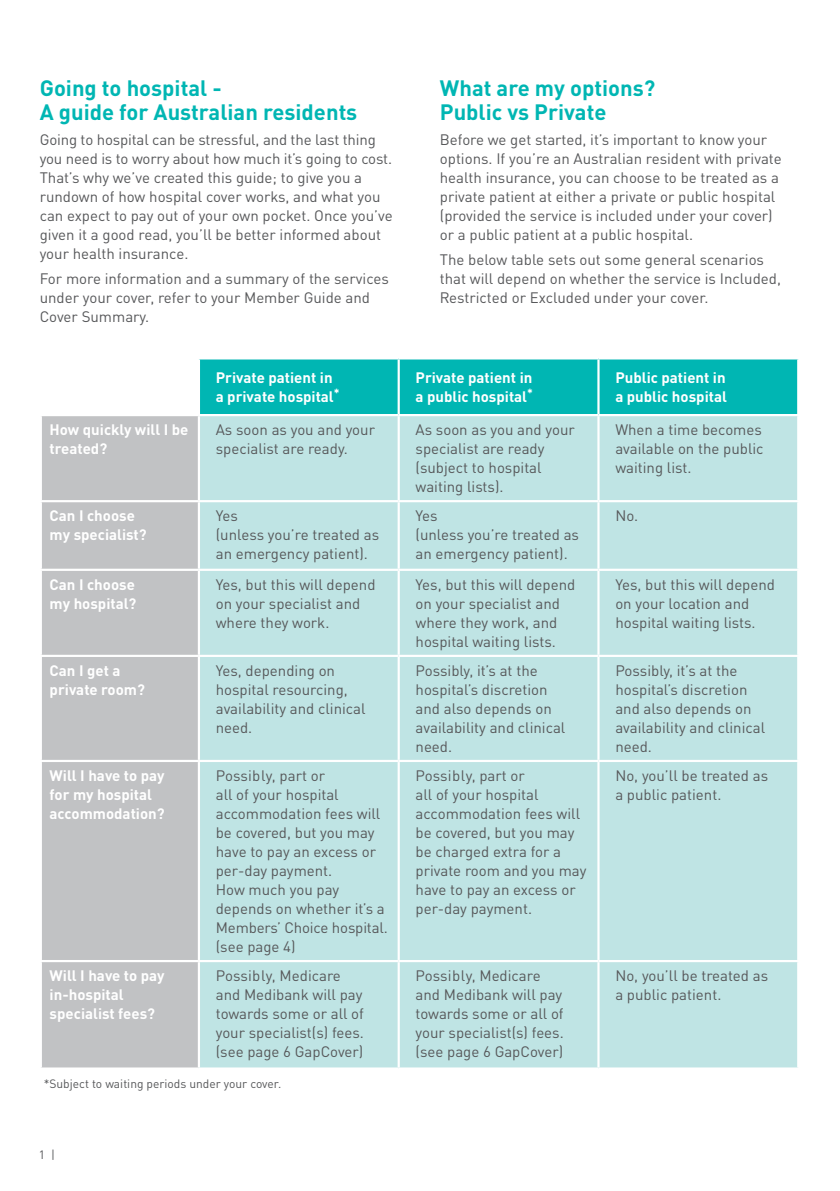
<style>
.page{position:relative;width:840px;height:1191px;background:#fff}
.page>*{position:absolute;margin:0;border:0;box-sizing:border-box;transform-origin:0 0}
.t1{font:700 22px/24px "DINOT";color:#00b6b3}
.t2{font:15px/19px "DINOT";color:#57585a}
.t3{font:700 15px/19px "DINOT";color:#fff}
.t4{font:12px "DINOT";color:#57585a}
</style>
<div class="page">
<div style="left:200px;top:359px;width:596px;height:55px;background:#00b6b3"></div>
<div style="left:42px;top:416px;width:156px;height:651px;background:#c1c2c4"></div>
<div style="left:200px;top:416px;width:596px;height:651px;background:#bfe4e4"></div>
<hr style="left:397px;top:359px;width:2px;height:55px;background:#fff">
<hr style="left:597px;top:359px;width:2px;height:55px;background:#fff">
<hr style="left:397px;top:416px;width:2px;height:84px;background:#fff">
<hr style="left:597px;top:416px;width:2px;height:84px;background:#fff">
<hr style="left:40px;top:500px;width:159px;height:2px;background:#fff">
<hr style="left:199px;top:500px;width:199px;height:2px;background:#fff">
<hr style="left:398px;top:500px;width:200px;height:2px;background:#fff">
<hr style="left:397px;top:502px;width:2px;height:66px;background:#fff">
<hr style="left:598px;top:500px;width:200px;height:2px;background:#fff">
<hr style="left:597px;top:502px;width:2px;height:66px;background:#fff">
<hr style="left:40px;top:568px;width:159px;height:3px;background:#fff">
<hr style="left:199px;top:568px;width:199px;height:3px;background:#fff">
<hr style="left:398px;top:568px;width:200px;height:3px;background:#fff">
<hr style="left:397px;top:571px;width:2px;height:84px;background:#fff">
<hr style="left:598px;top:568px;width:200px;height:3px;background:#fff">
<hr style="left:597px;top:571px;width:2px;height:84px;background:#fff">
<hr style="left:40px;top:655px;width:159px;height:2px;background:#fff">
<hr style="left:199px;top:655px;width:199px;height:2px;background:#fff">
<hr style="left:398px;top:655px;width:200px;height:2px;background:#fff">
<hr style="left:397px;top:657px;width:2px;height:103px;background:#fff">
<hr style="left:598px;top:655px;width:200px;height:2px;background:#fff">
<hr style="left:597px;top:657px;width:2px;height:103px;background:#fff">
<hr style="left:40px;top:760px;width:159px;height:2px;background:#fff">
<hr style="left:199px;top:760px;width:199px;height:2px;background:#fff">
<hr style="left:398px;top:760px;width:200px;height:2px;background:#fff">
<hr style="left:397px;top:762px;width:2px;height:198px;background:#fff">
<hr style="left:598px;top:760px;width:200px;height:2px;background:#fff">
<hr style="left:597px;top:762px;width:2px;height:198px;background:#fff">
<hr style="left:40px;top:960px;width:159px;height:2px;background:#fff">
<hr style="left:199px;top:960px;width:199px;height:2px;background:#fff">
<hr style="left:398px;top:960px;width:200px;height:2px;background:#fff">
<hr style="left:397px;top:962px;width:2px;height:105px;background:#fff">
<hr style="left:598px;top:960px;width:200px;height:2px;background:#fff">
<hr style="left:597px;top:962px;width:2px;height:105px;background:#fff">
<h1 class="t1" style="left:40px;top:76px;width:319px">Going to hospital -<br>A guide for Australian residents</h1>
<p class="t2" style="left:40px;top:130px;width:354px">Going to hospital can be stressful, and the last thing you need is to worry about how much it’s going to cost.<br>That’s why we’ve created this guide; to give you a rundown of how hospital cover works, and what you can expect to pay out of your own pocket. Once you’ve given it a good read, you’ll be better informed about your health insurance.</p>
<p class="t2" style="left:40px;top:268px;width:350px">For more information and a summary of the services under your cover, refer to your Member Guide and<br>Cover Summary.</p>
<h1 class="t1" style="left:439px;top:76px;width:217px">What are my options?<br>Public vs Private</h1>
<p class="t2" style="left:439px;top:130px;width:343px">Before we get started, it’s important to know your options. If you’re an Australian resident with private health insurance, you can choose to be treated as a private patient at either a private or public hospital (provided the service is included under your cover) or a public patient at a public hospital.</p>
<p class="t2" style="left:439px;top:249px;width:342px">The below table sets out some general scenarios that will depend on whether the service is Included,<br>Restricted or Excluded under your cover.</p>
<p class="t3" style="left:216px;top:367px;width:125px">Private patient in a private hospital<sup>*</sup></p>
<p class="t3" style="left:415px;top:367px;width:119px">Private patient in a public hospital<sup>*</sup></p>
<p class="t3" style="left:615px;top:367px;width:113px">Public patient in a public hospital</p>
<p class="t3" style="left:50px;top:420px;width:140px">How quickly will I be treated?</p>
<p class="t2" style="left:216px;top:420px;width:161px">As soon as you and your specialist are ready.</p>
<p class="t2" style="left:415px;top:420px;width:161px">As soon as you and your specialist are ready (subject to hospital waiting lists).</p>
<p class="t2" style="left:615px;top:420px;width:150px;text-align:justify">When a time becomes available on the public waiting list.</p>
<p class="t3" style="left:50px;top:506px;width:98px">Can I choose my specialist?</p>
<p class="t2" style="left:216px;top:506px;width:165px">Yes<br>(unless you’re treated as an emergency patient).</p>
<p class="t2" style="left:415px;top:506px;width:165px">Yes<br>(unless you’re treated as an emergency patient).</p>
<p class="t2" style="left:615px;top:506px;width:24px">No.</p>
<p class="t3" style="left:50px;top:574px;width:88px">Can I choose my hospital?</p>
<p class="t2" style="left:216px;top:575px;width:161px">Yes, but this will depend on your specialist and where they work.</p>
<p class="t2" style="left:415px;top:575px;width:161px">Yes, but this will depend on your specialist and where they work, and hospital waiting lists.</p>
<p class="t2" style="left:615px;top:575px;width:161px">Yes, but this will depend on your location and hospital waiting lists.</p>
<p class="t3" style="left:50px;top:661px;width:97px">Can I get a private room?</p>
<p class="t2" style="left:216px;top:661px;width:151px">Yes, depending on hospital resourcing, availability and clinical need.</p>
<p class="t2" style="left:415px;top:661px;width:151px">Possibly, it’s at the hospital’s discretion and also depends on availability and clinical need.</p>
<p class="t2" style="left:615px;top:661px;width:151px">Possibly, it’s at the hospital’s discretion and also depends on availability and clinical need.</p>
<p class="t3" style="left:50px;top:766px;width:116px">Will I have to pay for my hospital accommodation?</p>
<p class="t2" style="left:216px;top:766px;width:173px">Possibly, part or<br>all of your hospital accommodation fees will be covered, but you may have to pay an excess or per-day payment.<br>How much you pay depends on whether it’s a<br>Members’ Choice hospital. (see page 4)</p>
<p class="t2" style="left:415px;top:766px;width:172px">Possibly, part or<br>all of your hospital accommodation fees will be covered, but you may be charged extra for a private room and you may have to pay an excess or per-day payment.</p>
<p class="t2" style="left:615px;top:766px;width:154px">No, you’ll be treated as a public patient.</p>
<p class="t3" style="left:50px;top:966px;width:116px">Will I have to pay in-hospital specialist fees?</p>
<p class="t2" style="left:216px;top:966px;width:150px">Possibly, Medicare and Medibank will pay towards some or all of your specialist(s) fees. (see page 6 GapCover)</p>
<p class="t2" style="left:415px;top:966px;width:150px">Possibly, Medicare and Medibank will pay towards some or all of your specialist(s) fees. (see page 6 GapCover)</p>
<p class="t2" style="left:615px;top:966px;width:154px">No, you’ll be treated as a public patient.</p>
<p class="t4" style="left:44px;top:1076px;width:239px">*Subject to waiting periods under your cover.</p>
<p class="t4" style="left:39px;top:1147px;width:18px">1 |</p>
</div>
